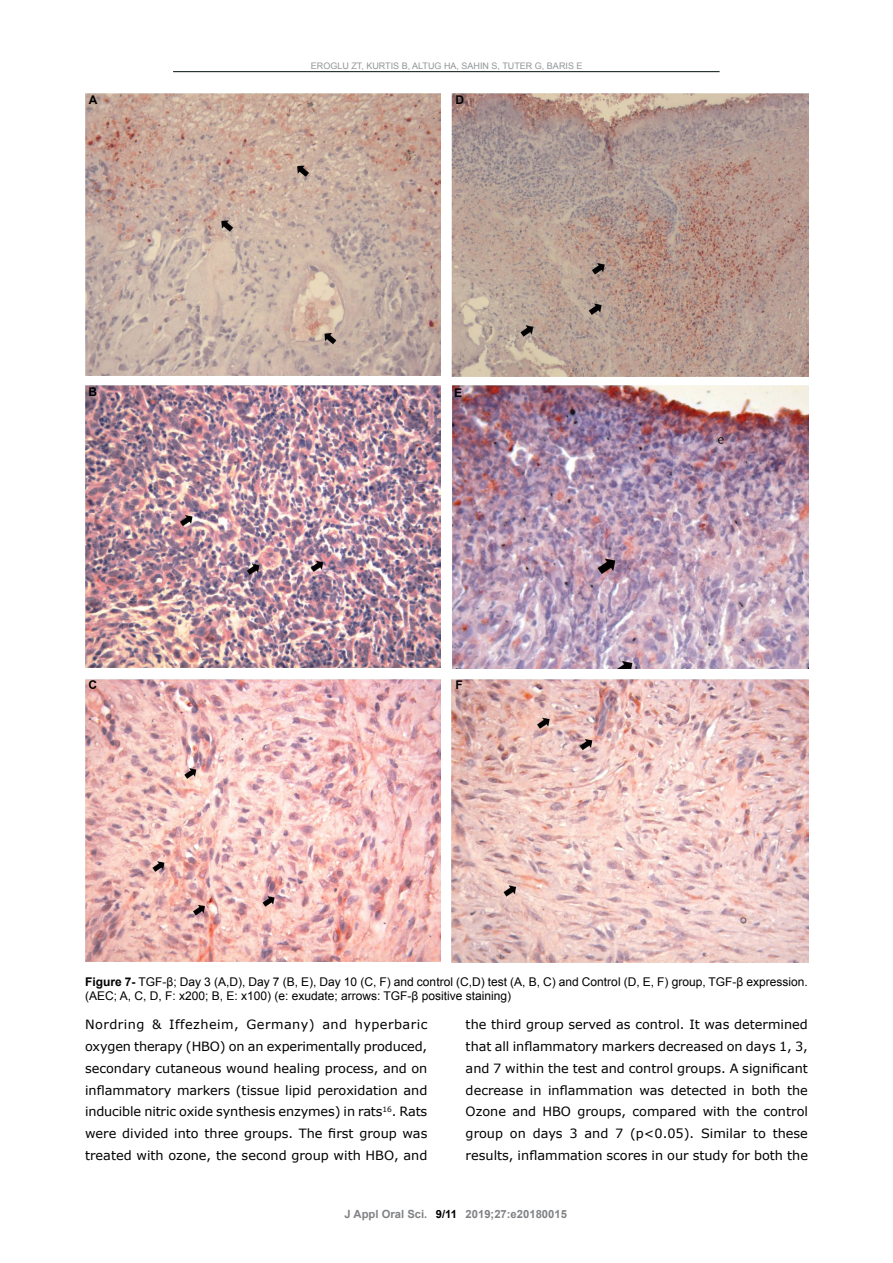
<style>
.page{position:relative;width:893px;height:1263px;background:#fff}
.page>*{position:absolute;margin:0;border:0;box-sizing:border-box;transform-origin:0 0}
.t1{font:12.75px/21.8px "Verdana";color:#000;text-align:justify}
.t2{font:12px/14.4px "Arial";color:#000}
.t3{font:700 12px "Arial";color:#000}
.t4{font:700 11.25px "Arial";color:#808285}
.t5{font:9px "Arial";color:#939598}
.s1{font-weight:700}
.s2{color:#000}
</style>
<div class="page">
<hr style="left:173px;top:71px;width:547px;height:1px;background:#00110d">
<img style="left:451px;top:679px;width:357px;height:283px">
<img style="left:451px;top:385px;width:357px;height:283px">
<img style="left:451px;top:94px;width:357px;height:282px">
<img style="left:85px;top:679px;width:356px;height:282px">
<img style="left:85px;top:385px;width:355px;height:282px">
<img style="left:85px;top:94px;width:356px;height:281px">
<p class="t5" style="left:311px;top:60px;width:273px">EROGLU ZT, KURTIS B, ALTUG HA, SAHIN S, TUTER G, BARIS E</p>
<p class="t3" style="left:89px;top:92px;width:10px">A</p>
<p class="t3" style="left:456px;top:92px;width:10px">D</p>
<p class="t3" style="left:88px;top:384px;width:10px">B</p>
<p class="t3" style="left:454px;top:385px;width:10px">E</p>
<p class="t3" style="left:89px;top:677px;width:10px">C</p>
<p class="t3" style="left:455px;top:677px;width:9px">F</p>
<p class="t2" style="left:85px;top:974px;width:724px"><span class="s1">Figure 7-</span> TGF-β; Day 3 (A,D), Day 7 (B, E), Day 10 (C, F) and control (C,D) test (A, B, C) and Control (D, E, F) group, TGF-β expression. (AEC; A, C, D, F: x200; B, E: x100) (e: exudate; arrows: TGF-β positive staining)</p>
<p class="t1" style="left:85px;top:1014px;width:344px">Nordring &amp; Iffezheim, Germany) and hyperbaric oxygen therapy (HBO) on an experimentally produced, secondary cutaneous wound healing process, and on inflammatory markers (tissue lipid peroxidation and inducible nitric oxide synthesis enzymes) in rats<sup>16</sup>. Rats were divided into three groups. The first group was treated with ozone, the second group with HBO, and</p>
<p class="t1" style="left:466px;top:1014px;width:344px">the third group served as control. It was determined that all inflammatory markers decreased on days 1, 3, and 7 within the test and control groups. A significant decrease in inflammation was detected in both the Ozone and HBO groups, compared with the control group on days 3 and 7 (p&lt;0.05). Similar to these results, inflammation scores in our study for both the</p>
<p class="t4" style="left:345px;top:1206px;width:224px">J Appl Oral Sci. <span class="s2">9/11</span> 2019;27:e20180015</p>
</div>
